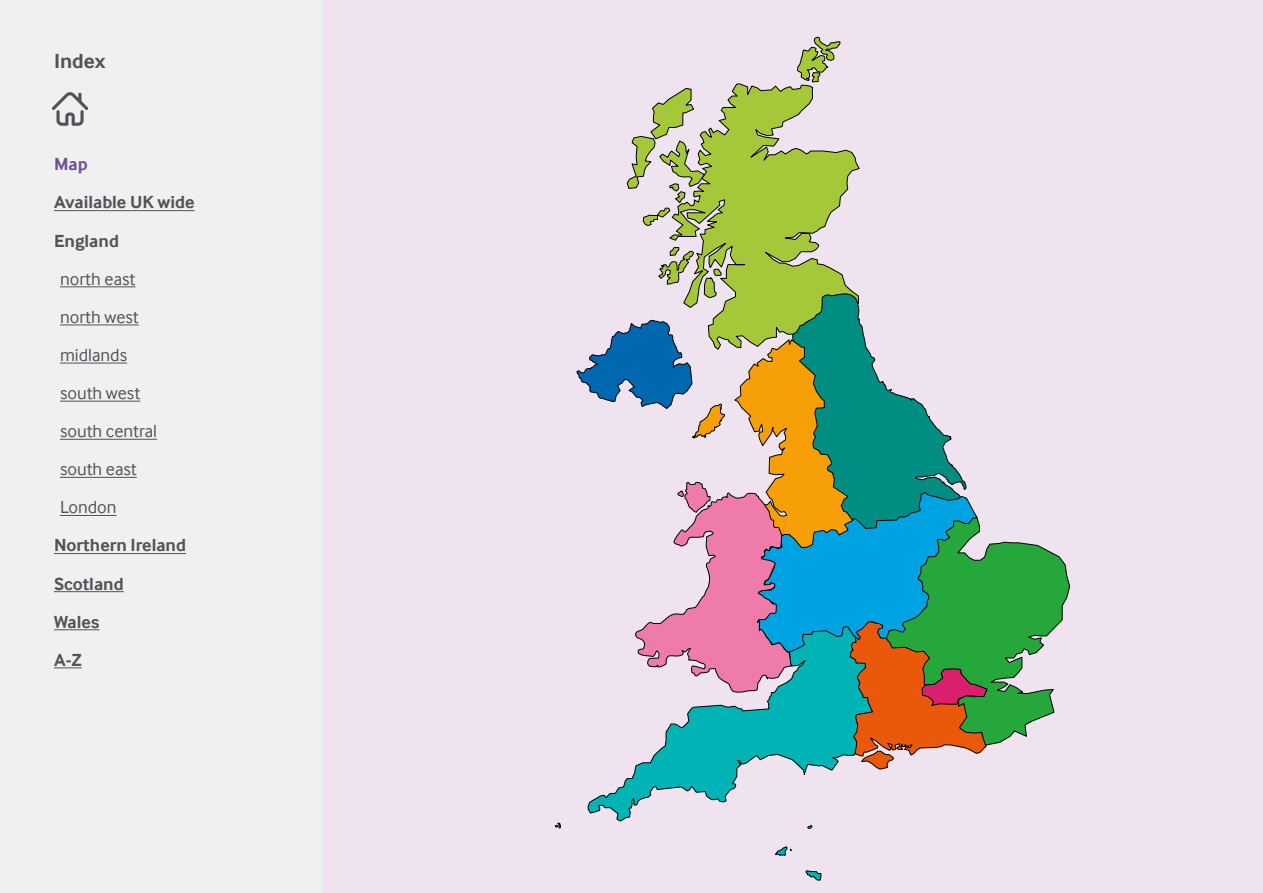
<style>
.page{position:relative;width:1263px;height:893px;background:#fff}
.page>*{position:absolute;margin:0;border:0;box-sizing:border-box;transform-origin:0 0}
.t1{font:700 21px "Inter Face";color:#50535a}
.t2{font:18px/38.1px "Inter Face";color:#50535a}
.t3{font:700 18px/38.1px "Inter Face";color:#50535a}
.t4{font:700 18px "Inter Face";color:#6f4f9b}
</style>
<div class="page">
<div style="left:322px;top:0;width:941px;height:893px;background:#eee3ef"></div>
<div style="left:0;top:0;width:322px;height:893px;background:#f0f0f0"></div>
<hr style="left:54px;top:210px;width:141px;height:1px;background:#50535a">
<hr style="left:60px;top:287px;width:75px;height:1px;background:#50535a">
<hr style="left:60px;top:325px;width:79px;height:1px;background:#50535a">
<hr style="left:60px;top:363px;width:67px;height:1px;background:#50535a">
<hr style="left:60px;top:401px;width:80px;height:1px;background:#50535a">
<hr style="left:60px;top:439px;width:97px;height:1px;background:#50535a">
<hr style="left:60px;top:477px;width:77px;height:1px;background:#50535a">
<hr style="left:60px;top:515px;width:57px;height:1px;background:#50535a">
<hr style="left:54px;top:553px;width:132px;height:1px;background:#50535a">
<hr style="left:54px;top:591px;width:70px;height:1px;background:#50535a">
<hr style="left:54px;top:629px;width:46px;height:1px;background:#50535a">
<svg style="left:54px;top:668px;width:28px;height:1px"></svg>
<svg style="left:669px;top:83px;width:191px;height:163px"></svg>
<svg style="left:626px;top:88px;width:79px;height:138px"></svg>
<svg style="left:797px;top:36px;width:43px;height:47px"></svg>
<svg style="left:555px;top:823px;width:6px;height:5px"></svg>
<svg style="left:587px;top:770px;width:246px;height:52px"></svg>
<svg style="left:805px;top:870px;width:17px;height:11px"></svg>
<svg style="left:775px;top:846px;width:17px;height:10px"></svg>
<svg style="left:807px;top:825px;width:6px;height:4px"></svg>
<svg style="left:576px;top:246px;width:494px;height:524px"></svg>
<svg style="left:52px;top:92px;width:36px;height:34px"></svg>
<p class="t1" style="left:54px;top:49px;width:53px">Index</p>
<p class="t4" style="left:54px;top:154px;width:35px">Map</p>
<p class="t3" style="left:54px;top:183px;width:142px">Available UK wide<br>England</p>
<p class="t2" style="left:60px;top:259px;width:99px">north east north west midlands south west south central south east<br>London</p>
<p class="t3" style="left:54px;top:526px;width:134px">Northern Ireland<br>Scotland<br>Wales<br>A-Z</p>
</div>
